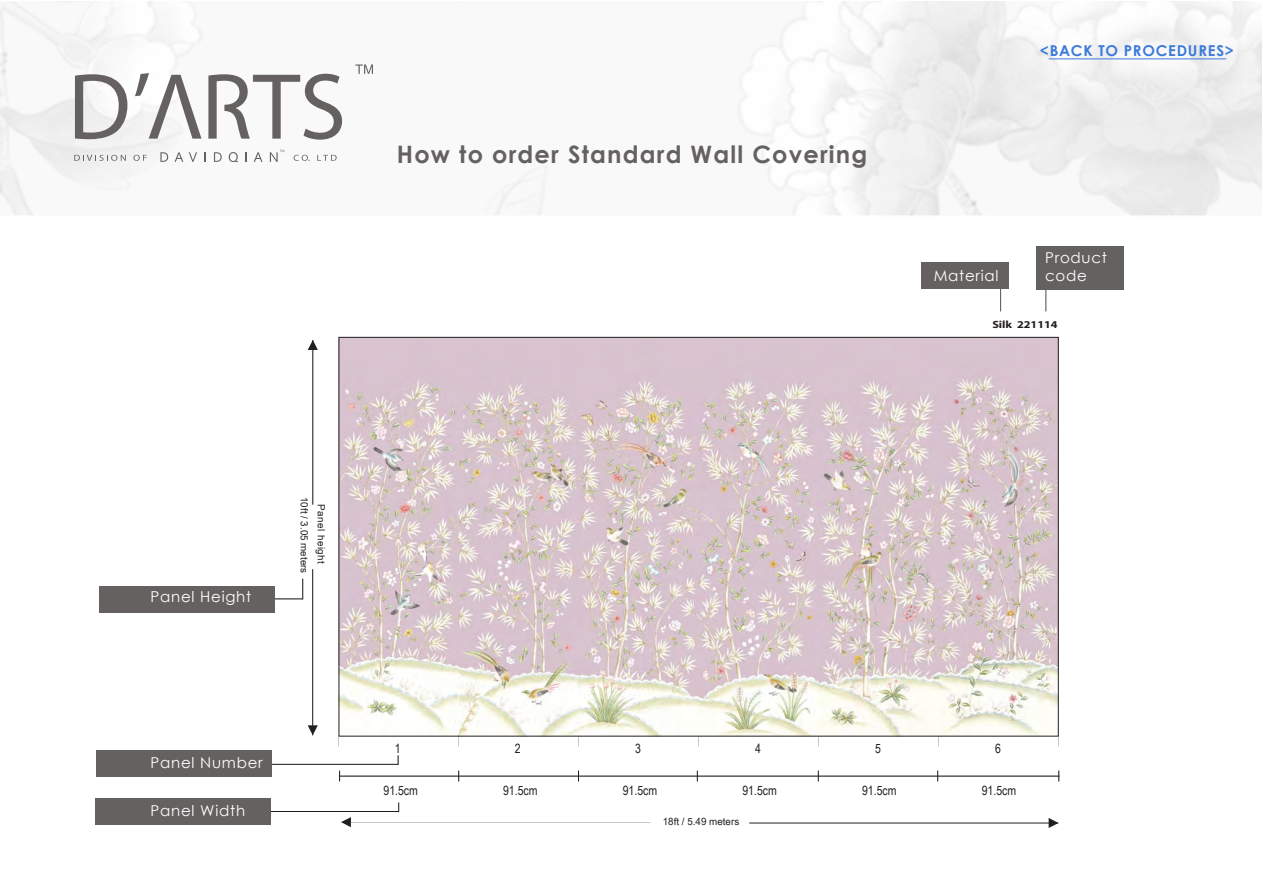
<style>
.page{position:relative;width:1263px;height:893px;background:#fff}
.page>*{position:absolute;margin:0;border:0;box-sizing:border-box;transform-origin:0 0}
.t1{font:700 24px "Century Gothic";letter-spacing:.05em;color:#656160}
.t2{font:15px "Century Gothic";letter-spacing:.05em;color:#fff}
.t3{font:700 15px "Century Gothic";letter-spacing:.05em;color:#3c7adc}
.t4{font:12.75px "Arial Narrow";color:#231f20}
.t5{font:700 10.5px "Myriad Pro";color:#231f20;scale:1.16 1}
.t6{font:9.9px/17px "Arial Narrow";color:#231f20;text-align:center;scale:1.2 1}
</style>
<div class="page">
<img style="left:341px;top:339px;width:715px;height:395px">
<svg style="left:341px;top:817px;width:10px;height:10px"></svg>
<hr style="left:749px;top:823px;width:309px;height:1px;background:#231f20">
<svg style="left:1049px;top:818px;width:9px;height:10px"></svg>
<hr style="left:313px;top:340px;width:1px;height:165px;background:#231f20">
<svg style="left:308px;top:340px;width:10px;height:10px"></svg>
<hr style="left:312px;top:569px;width:1px;height:166px;background:#231f20">
<svg style="left:308px;top:725px;width:10px;height:10px"></svg>
<svg style="left:1000px;top:289px;width:1px;height:22px"></svg>
<svg style="left:1046px;top:289px;width:1px;height:22px"></svg>
<hr style="left:269px;top:764px;width:129px;height:1px;background:#1d1d1b">
<hr style="left:340px;top:776px;width:719px;height:1px;background:#1d1d1b">
<hr style="left:256px;top:599px;width:47px;height:1px;background:#1d1d1b">
<svg style="left:302px;top:579px;width:1px;height:20px"></svg>
<hr style="left:270px;top:811px;width:129px;height:1px;background:#1d1d1b">
<div style="left:95px;top:799px;width:176px;height:26px;background:#656160"></div>
<div style="left:96px;top:750px;width:175px;height:26px;background:#656160"></div>
<div style="left:99px;top:586px;width:176px;height:27px;background:#656160"></div>
<div style="left:921px;top:262px;width:88px;height:27px;background:#656160"></div>
<div style="left:1036px;top:246px;width:88px;height:43px;background:#656160"></div>
<img style="left:0;top:1px;width:1262px;height:215px">
<svg style="left:74px;top:155px;width:52px;height:6px"></svg>
<svg style="left:133px;top:155px;width:14px;height:6px"></svg>
<svg style="left:294px;top:155px;width:16px;height:6px"></svg>
<svg style="left:317px;top:155px;width:20px;height:6px"></svg>
<svg style="left:75px;top:74px;width:52px;height:65px"></svg>
<svg style="left:135px;top:73px;width:66px;height:66px"></svg>
<svg style="left:208px;top:74px;width:134px;height:66px"></svg>
<svg style="left:355px;top:65px;width:18px;height:9px"></svg>
<svg style="left:160px;top:152px;width:8px;height:10px"></svg>
<svg style="left:175px;top:152px;width:8px;height:10px"></svg>
<svg style="left:189px;top:152px;width:8px;height:10px"></svg>
<svg style="left:204px;top:152px;width:2px;height:10px"></svg>
<svg style="left:214px;top:152px;width:8px;height:10px"></svg>
<svg style="left:229px;top:152px;width:9px;height:10px"></svg>
<svg style="left:254px;top:152px;width:8px;height:10px"></svg>
<svg style="left:270px;top:150px;width:14px;height:12px"></svg>
<hr style="left:1049px;top:59px;width:177px;height:1px;background:#3c7adc">
<h1 class="t1" style="left:397px;top:136px;width:472px">How to order Standard Wall Covering</h1>
<p class="t3" style="left:1040px;top:39px;width:195px">&lt;BACK TO PROCEDURES&gt;</p>
<p class="t2" style="left:1045px;top:247px;width:63px">Product</p>
<p class="t2" style="left:934px;top:265px;width:66px">Material</p>
<p class="t2" style="left:1045px;top:265px;width:43px">code</p>
<p class="t5" style="left:992px;top:318px;width:58px">Silk 221114</p>
<p class="t2" style="left:150px;top:586px;width:102px">Panel Height</p>
<p class="t6" style="left:330px;top:497px;width:65px;rotate:90deg">Panel height<br>10ft / 3.05 meters</p>
<p class="t2" style="left:150px;top:752px;width:114px">Panel Number</p>
<p class="t2" style="left:150px;top:800px;width:96px">Panel Width</p>
<p class="t4" style="left:395px;top:739px;width:7px">1</p>
<p class="t4" style="left:515px;top:739px;width:7px">2</p>
<p class="t4" style="left:635px;top:739px;width:7px">3</p>
<p class="t4" style="left:755px;top:739px;width:7px">4</p>
<p class="t4" style="left:875px;top:739px;width:7px">5</p>
<p class="t4" style="left:995px;top:739px;width:7px">6</p>
<p class="t4" style="left:383px;top:782px;width:36px">91.5cm</p>
<p class="t4" style="left:503px;top:782px;width:36px">91.5cm</p>
<p class="t4" style="left:623px;top:782px;width:36px">91.5cm</p>
<p class="t4" style="left:742px;top:782px;width:36px">91.5cm</p>
<p class="t4" style="left:862px;top:782px;width:36px">91.5cm</p>
<p class="t4" style="left:982px;top:782px;width:36px">91.5cm</p>
<p class="t6" style="left:663px;top:812px;width:65px">18ft / 5.49 meters</p>
</div>
